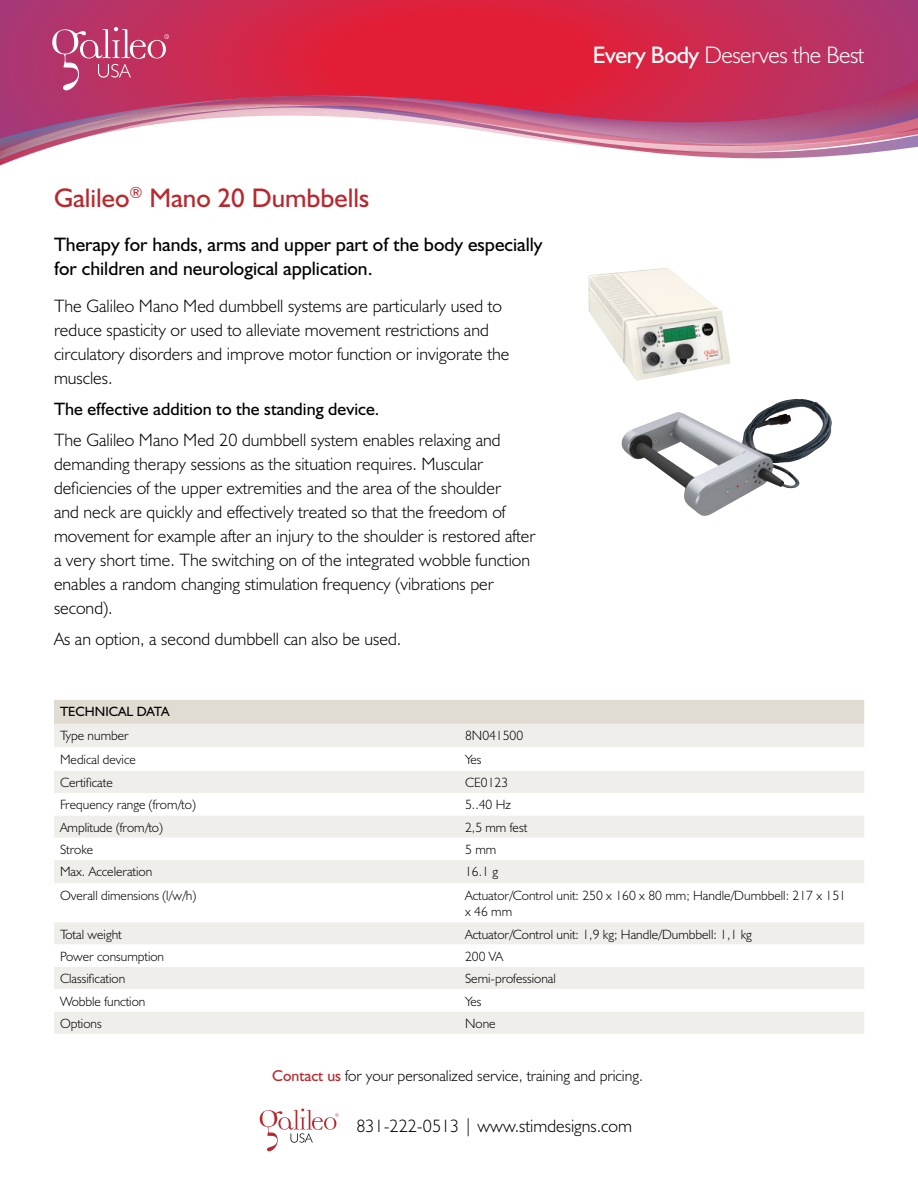
<style>
.page{position:relative;width:918px;height:1188px;background:#fff}
.page>*{position:absolute;margin:0;border:0;box-sizing:border-box;transform-origin:0 0}
.t1{font:27px "Humanist 521 BT";color:#b8292f}
.t2{font:300 24px "Humanist 521 BT";letter-spacing:-.02em;color:#fff}
.t3{font:19.5px/24px "Humanist 521 BT";color:#000}
.t4{font:300 18px/24px "Humanist 521 BT";color:#000}
.t5{font:18px "Humanist 521 BT";color:#000}
.t6{font:300 15.75px "Humanist 521 BT";color:#000}
.t7{font:300 13.5px/16.5px "Humanist 521 BT";color:#000}
.t8{font:13.5px "Humanist 521 BT";color:#000}
.s1{font-weight:400}
.s2{font-weight:400;color:#b8292f}
</style>
<div class="page">
<svg style="left:0;top:0;width:918px;height:106px;background:#cc294f"></svg>
<svg style="left:0;top:106px;width:918px;height:60px"></svg>
<svg style="left:260px;top:1109px;width:78px;height:42px"></svg>
<svg style="left:52px;top:27px;width:117px;height:63px;background:#c54c76"></svg>
<img style="left:621px;top:399px;width:211px;height:117px">
<img style="left:588px;top:268px;width:143px;height:113px">
<div style="left:54px;top:700px;width:810px;height:24px;background:#e1dcd2"></div>
<div style="left:54px;top:724px;width:810px;height:310px;background:#f0eeea"></div>
<svg style="left:54px;top:747px;width:810px;height:265px"></svg>
<h1 class="t1" style="left:54px;top:181px;width:317px">Galileo<sup>®</sup> Mano 20 Dumbbells</h1>
<p class="t3" style="left:54px;top:232px;width:490px">Therapy for hands, arms and upper part of the body especially for children and neurological application.</p>
<p class="t4" style="left:54px;top:294px;width:457px">The Galileo Mano Med dumbbell systems are particularly used to reduce spasticity or used to alleviate movement restrictions and circulatory disorders and improve motor function or invigorate the muscles.</p>
<p class="t5" style="left:54px;top:398px;width:327px">The effective addition to the standing device.</p>
<p class="t4" style="left:54px;top:427px;width:483px">The Galileo Mano Med 20 dumbbell system enables relaxing and demanding therapy sessions as the situation requires. Muscular deficiencies of the upper extremities and the area of the shoulder<br>and neck are quickly and effectively treated so that the freedom of movement for example after an injury to the shoulder is restored after a very short time. The switching on of the integrated wobble function enables a random changing stimulation frequency (vibrations per second).</p>
<p class="t4" style="left:54px;top:626px;width:349px">As an option, a second dumbbell can also be used.</p>
<h2 class="t2" style="left:593px;top:40px;width:273px"><span class="s1">Every Body</span> Deserves the Best</h2>
<p class="t8" style="left:60px;top:703px;width:111px">TECHNICAL DATA</p>
<p class="t7" style="left:60px;top:727px;width:70px">Type number</p>
<p class="t7" style="left:465px;top:727px;width:60px">8N041500</p>
<p class="t7" style="left:60px;top:751px;width:77px">Medical device</p>
<p class="t7" style="left:465px;top:751px;width:18px">Yes</p>
<p class="t7" style="left:60px;top:774px;width:54px">Certificate</p>
<p class="t7" style="left:465px;top:774px;width:45px">CE0123</p>
<p class="t7" style="left:60px;top:796px;width:137px">Frequency range (from/to)</p>
<p class="t7" style="left:465px;top:796px;width:48px">5..40 Hz</p>
<p class="t7" style="left:60px;top:819px;width:104px">Amplitude (from/to)</p>
<p class="t7" style="left:465px;top:819px;width:64px">2,5 mm fest</p>
<p class="t7" style="left:60px;top:841px;width:35px">Stroke</p>
<p class="t7" style="left:465px;top:841px;width:33px">5 mm</p>
<p class="t7" style="left:60px;top:863px;width:94px">Max. Acceleration</p>
<p class="t7" style="left:465px;top:863px;width:34px">16.1 g</p>
<p class="t7" style="left:60px;top:887px;width:138px">Overall dimensions (l/w/h)</p>
<p class="t7" style="left:465px;top:887px;width:382px">Actuator/Control unit: 250 x 160 x 80 mm; Handle/Dumbbell: 217 x 151 x 46 mm</p>
<p class="t7" style="left:60px;top:925px;width:63px">Total weight</p>
<p class="t7" style="left:465px;top:925px;width:288px">Actuator/Control unit: 1,9 kg; Handle/Dumbbell: 1,1 kg</p>
<p class="t7" style="left:60px;top:948px;width:106px">Power consumption</p>
<p class="t7" style="left:465px;top:948px;width:40px">200 VA</p>
<p class="t7" style="left:60px;top:970px;width:67px">Classification</p>
<p class="t7" style="left:465px;top:970px;width:92px">Semi-professional</p>
<p class="t7" style="left:60px;top:992px;width:87px">Wobble function</p>
<p class="t7" style="left:465px;top:992px;width:18px">Yes</p>
<p class="t7" style="left:60px;top:1015px;width:43px">Options</p>
<p class="t7" style="left:465px;top:1015px;width:32px">None</p>
<p class="t6" style="left:272px;top:1066px;width:372px"><span class="s2">Contact us</span> for your personalized service, training and pricing.</p>
<p class="t4" style="left:356px;top:1114px;width:277px">831-222-0513 | www.stimdesigns.com</p>
</div>
